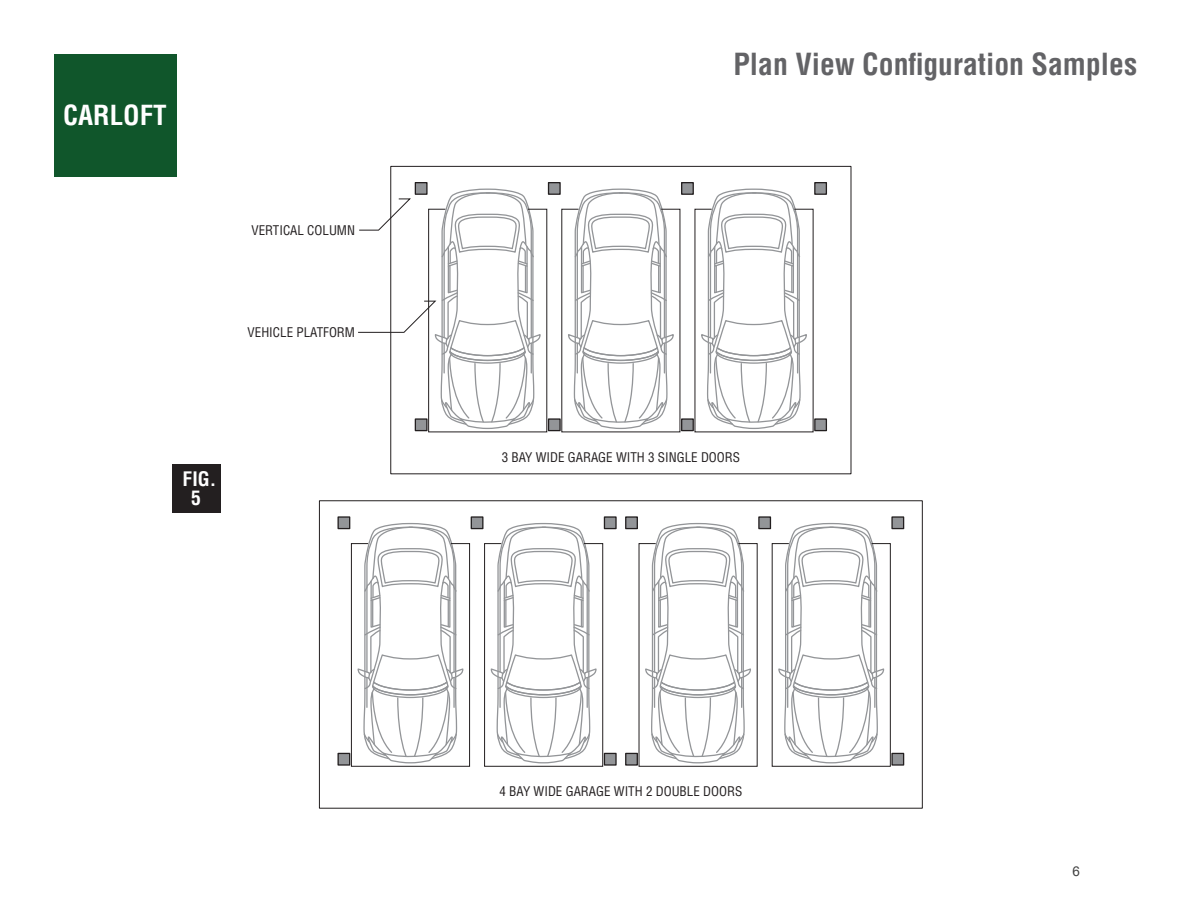
<style>
.page{position:relative;width:1188px;height:918px;background:#fff}
.page>*{position:absolute;margin:0;border:0;box-sizing:border-box;transform-origin:0 0}
.t1{font:700 condensed 29.7px "Helvetica LT Std";color:#636366}
.t2{font:700 condensed 27px "Helvetica LT Std";color:#fff}
.t3{font:700 condensed 19.5px "Helvetica LT Std";color:#fff}
.t4{font:13.5px "Arial";color:#404040}
.t5{font:condensed 13.05px "Helvetica LT Std";color:#231f20}
</style>
<div class="page">
<div style="left:682px;top:183px;width:11px;height:11px;background:#939598"></div>
<div style="left:681px;top:182px;width:13px;height:13px;border:1px solid #231f20"></div>
<div style="left:682px;top:419px;width:11px;height:12px;background:#939598"></div>
<div style="left:681px;top:418px;width:13px;height:13px;border:1px solid #231f20"></div>
<div style="left:815px;top:183px;width:11px;height:11px;background:#939598"></div>
<div style="left:814px;top:182px;width:13px;height:13px;border:1px solid #231f20"></div>
<div style="left:815px;top:419px;width:11px;height:12px;background:#939598"></div>
<div style="left:814px;top:418px;width:13px;height:13px;border:1px solid #231f20"></div>
<div style="left:415px;top:183px;width:12px;height:11px;background:#939598"></div>
<div style="left:415px;top:182px;width:13px;height:13px;border:1px solid #231f20"></div>
<div style="left:549px;top:183px;width:11px;height:11px;background:#939598"></div>
<div style="left:548px;top:182px;width:13px;height:13px;border:1px solid #231f20"></div>
<div style="left:549px;top:419px;width:11px;height:12px;background:#939598"></div>
<div style="left:548px;top:418px;width:13px;height:13px;border:1px solid #231f20"></div>
<svg style="left:694px;top:188px;width:120px;height:245px"></svg>
<svg style="left:561px;top:188px;width:120px;height:245px"></svg>
<div style="left:759px;top:517px;width:11px;height:12px;background:#939598"></div>
<div style="left:758px;top:516px;width:13px;height:13px;border:1px solid #231f20"></div>
<div style="left:892px;top:517px;width:12px;height:12px;background:#939598"></div>
<div style="left:891px;top:516px;width:13px;height:13px;border:1px solid #231f20"></div>
<div style="left:892px;top:753px;width:12px;height:12px;background:#939598"></div>
<div style="left:891px;top:753px;width:13px;height:13px;border:1px solid #231f20"></div>
<div style="left:626px;top:517px;width:11px;height:12px;background:#939598"></div>
<div style="left:625px;top:516px;width:13px;height:13px;border:1px solid #231f20"></div>
<div style="left:626px;top:753px;width:11px;height:12px;background:#939598"></div>
<div style="left:625px;top:753px;width:13px;height:13px;border:1px solid #231f20"></div>
<svg style="left:772px;top:523px;width:119px;height:244px"></svg>
<svg style="left:638px;top:523px;width:120px;height:244px"></svg>
<div style="left:471px;top:517px;width:12px;height:12px;background:#939598"></div>
<div style="left:471px;top:516px;width:13px;height:13px;border:1px solid #231f20"></div>
<div style="left:604px;top:517px;width:12px;height:12px;background:#939598"></div>
<div style="left:604px;top:516px;width:13px;height:13px;border:1px solid #231f20"></div>
<div style="left:604px;top:753px;width:12px;height:12px;background:#939598"></div>
<div style="left:604px;top:753px;width:13px;height:13px;border:1px solid #231f20"></div>
<div style="left:338px;top:517px;width:12px;height:12px;background:#939598"></div>
<div style="left:337px;top:516px;width:13px;height:13px;border:1px solid #231f20"></div>
<div style="left:338px;top:753px;width:12px;height:12px;background:#939598"></div>
<div style="left:337px;top:753px;width:13px;height:13px;border:1px solid #231f20"></div>
<svg style="left:484px;top:523px;width:119px;height:244px"></svg>
<svg style="left:351px;top:523px;width:119px;height:244px"></svg>
<svg style="left:358px;top:188px;width:189px;height:245px"></svg>
<div style="left:172px;top:464px;width:48px;height:49px;background:#231f20"></div>
<div style="left:54px;top:54px;width:122px;height:122px;background:#10562b"></div>
<h2 class="t2" style="left:63px;top:98px;width:105px">CARLOFT</h2>
<p class="t5" style="left:251px;top:222px;width:105px">VERTICAL COLUMN</p>
<p class="t5" style="left:248px;top:324px;width:109px">VEHICLE PLATFORM</p>
<p class="t3" style="left:183px;top:467px;width:35px">FIG.</p>
<p class="t3" style="left:191px;top:486px;width:11px">5</p>
<p class="t1" style="left:733px;top:46px;width:405px">Plan View Configuration Samples</p>
<p class="t5" style="left:502px;top:449px;width:240px">3 BAY WIDE GARAGE WITH 3 SINGLE DOORS</p>
<p class="t5" style="left:500px;top:783px;width:244px">4 BAY WIDE GARAGE WITH 2 DOUBLE DOORS</p>
<p class="t4" style="left:1072px;top:862px;width:9px">6</p>
</div>
